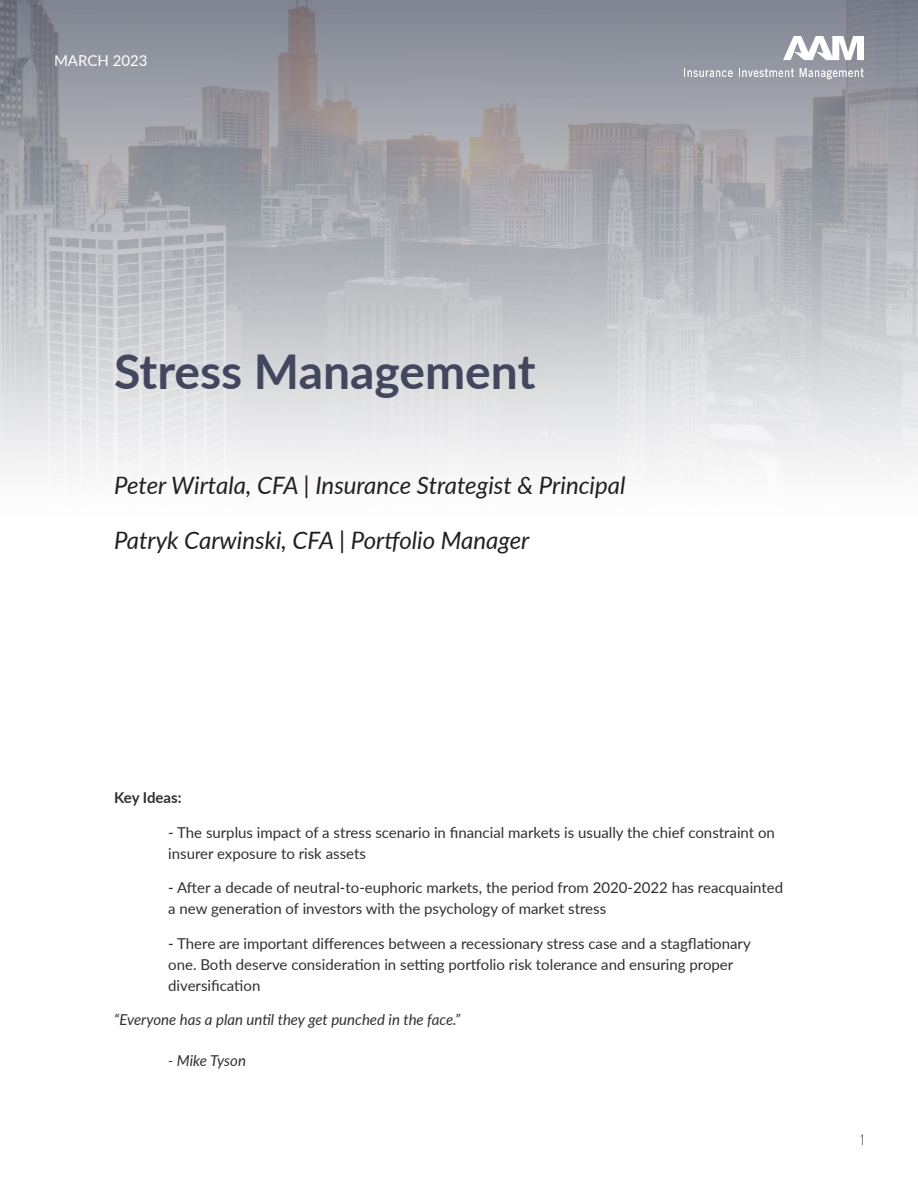
<style>
.page{position:relative;width:918px;height:1188px;background:#fff}
.page>*{position:absolute;margin:0;border:0;box-sizing:border-box;transform-origin:0 0}
.Body{font:700 48px "Lato";color:#43475e}
.t1{font:italic 24px "Lato";color:#231f20}
.Body-2{font:15px/21px "Lato";color:#312f30}
.Body-3{font:italic 15px "Lato";color:#312f30}
.t2{font:15px "Lato";color:#fff}
.Body-4{font:700 15px "Lato";letter-spacing:-.005em;color:#312f30}
.t3{font:15px "Bebas Neue";color:#312f30}
</style>
<div class="page">
<img style="left:0;top:0;width:918px;height:475px">
<svg style="left:684px;top:68px;width:49px;height:9px"></svg>
<svg style="left:739px;top:68px;width:55px;height:9px"></svg>
<svg style="left:800px;top:68px;width:64px;height:11px"></svg>
<svg style="left:783px;top:36px;width:81px;height:24px"></svg>
<p class="t2" style="left:54px;top:50px;width:95px">MARCH 2023</p>
<p class="Body" style="left:114px;top:336px;width:423px">Stress Management</p>
<p class="t1" style="left:114px;top:468px;width:513px">Peter Wirtala, CFA | Insurance Strategist &amp; Principal</p>
<p class="t1" style="left:114px;top:523px;width:417px">Patryk Carwinski, CFA | Portfolio Manager</p>
<p class="Body-4" style="left:114px;top:787px;width:69px">Key Ideas:</p>
<p class="Body-2" style="left:168px;top:821px;width:608px">- The surplus impact of a stress scenario in financial markets is usually the chief constraint on insurer exposure to risk assets</p>
<p class="Body-2" style="left:168px;top:877px;width:617px">- After a decade of neutral-to-euphoric markets, the period from 2020-2022 has reacquainted a new generation of investors with the psychology of market stress</p>
<p class="Body-2" style="left:168px;top:932px;width:584px">- There are important differences between a recessionary stress case and a stagflationary one. Both deserve consideration in setting portfolio risk tolerance and ensuring proper diversification</p>
<p class="Body-3" style="left:114px;top:1009px;width:348px">“Everyone has a plan until they get punched in the face.”</p>
<p class="Body-3" style="left:168px;top:1049px;width:79px">- Mike Tyson</p>
<p class="t3" style="left:860px;top:1132px;width:6px">1</p>
</div>
